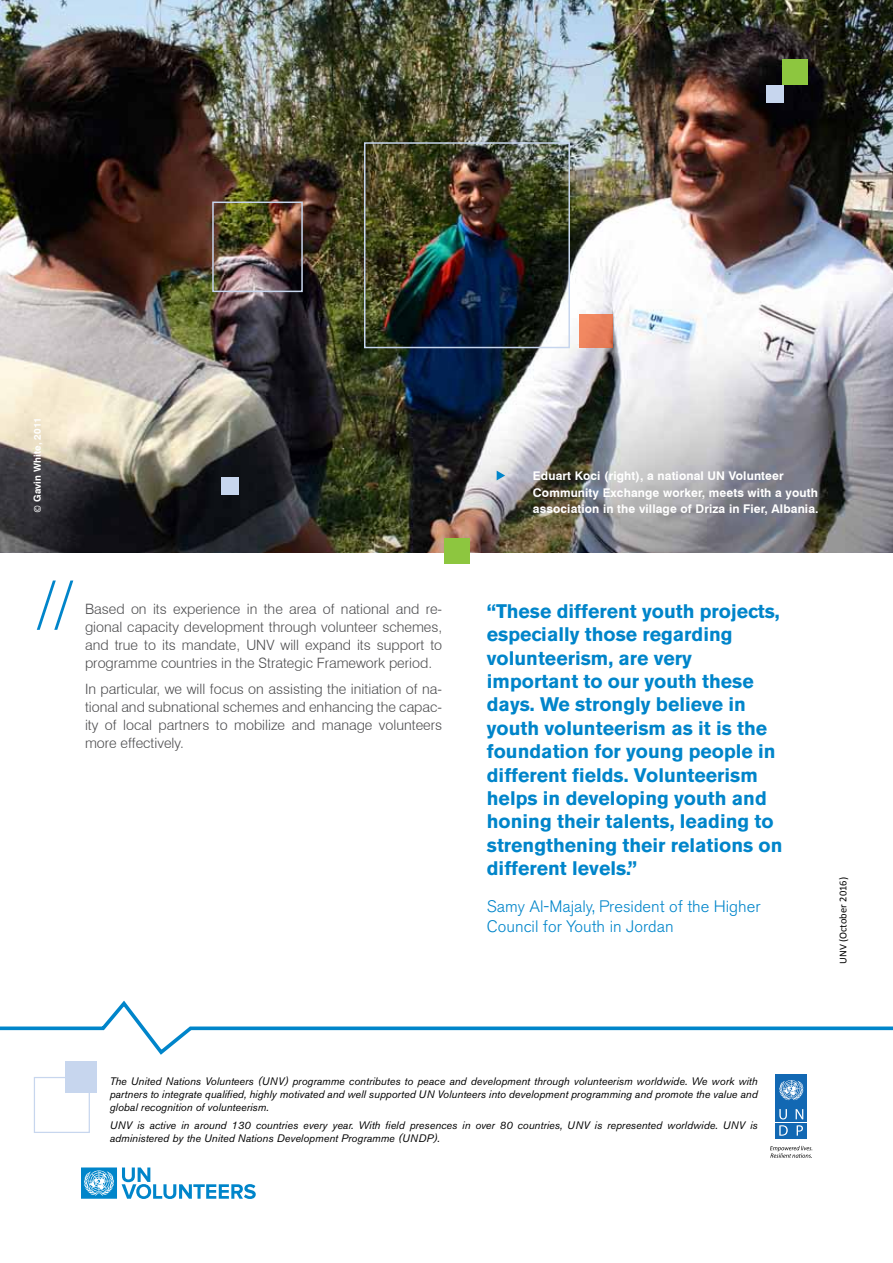
<style>
.page{position:relative;width:893px;height:1263px;background:#fff}
.page>*{position:absolute;margin:0;border:0;box-sizing:border-box;transform-origin:0 0}
.t1{font:300 60px "Swiss 721 BT";color:#0085ca}
.t2{font:700 19.5px/23.4px "Akzidenz Grotesk BE";color:#0085ca}
.t3{font:300 16.5px/19.8px "Akzidenz Grotesk BE";color:#0085ca}
.t4{font:300 14.25px/18px "Swiss 721 BT";color:#4d4d4f;text-align:justify}
.t5{font:700 12px/16.5px "Swiss 721 BT";letter-spacing:.01em;color:#fff}
.t6{font:italic 10.8px/12.9px "Akzidenz Grotesk BE";color:#000;text-align:justify}
.t7{font:10.5px "Calibri";color:#000}
.t8{font:700 9.75px "Swiss 721 BT";letter-spacing:.01em;color:#fff}
.s1{font-family:"Calibri";font-weight:400}
</style>
<div class="page">
<img style="left:0;top:0;width:893px;height:553px">
<div style="left:364px;top:142px;width:206px;height:206px;border:2px solid #c7d6ee"></div>
<div style="left:782px;top:60px;width:26px;height:25px;background:#8dc63f"></div>
<div style="left:579px;top:314px;width:34px;height:34px;background:#ea805c"></div>
<div style="left:445px;top:539px;width:25px;height:25px;background:#8dc63f"></div>
<div style="left:212px;top:202px;width:91px;height:90px;border:2px solid #c7d6ee"></div>
<div style="left:221px;top:477px;width:17px;height:18px;background:#c7d6ee"></div>
<div style="left:766px;top:85px;width:17px;height:17px;background:#c7d6ee"></div>
<svg style="left:0;top:1000px;width:893px;height:55px"></svg>
<svg style="left:81px;top:1167px;width:175px;height:32px"></svg>
<div style="left:775px;top:1106px;width:16px;height:16px;background:#1268b3"></div>
<svg style="left:779px;top:1109px;width:8px;height:10px"></svg>
<svg style="left:792px;top:1106px;width:15px;height:16px"></svg>
<svg style="left:796px;top:1109px;width:7px;height:10px"></svg>
<div style="left:792px;top:1123px;width:15px;height:15px;background:#1268b3"></div>
<svg style="left:797px;top:1125px;width:6px;height:10px"></svg>
<div style="left:775px;top:1123px;width:16px;height:15px;background:#1268b3"></div>
<svg style="left:779px;top:1125px;width:9px;height:11px"></svg>
<div style="left:775px;top:1074px;width:32px;height:31px;background:#1268b3"></div>
<svg style="left:779px;top:1080px;width:24px;height:20px"></svg>
<svg style="left:770px;top:1146px;width:42px;height:12px"></svg>
<div style="left:34px;top:1077px;width:56px;height:56px;border:1px solid #c7d6ee"></div>
<div style="left:66px;top:1061px;width:31px;height:32px;background:#c7d6ee"></div>
<svg style="left:497px;top:471px;width:8px;height:9px"></svg>
<p class="t8" style="left:31px;top:513px;width:97px;rotate:-90deg"><span class="s1">©</span> Gavin White, 2011</p>
<h1 class="t1" style="left:38px;top:567px;width:37px">//</h1>
<h3 class="t4" style="left:85px;top:600px;width:359px">Based on its experience in the area of national and re&shy;gional capacity development through volunteer schemes, and true to its mandate, UNV will expand its support to programme countries in the Strategic Framework period.</h3>
<h3 class="t4" style="left:85px;top:680px;width:359px">In particular, we will focus on assisting the initiation of na&shy;tional and subnational schemes and enhancing the capac&shy;ity of local partners to mobilize and manage volunteers more effectively.</h3>
<p class="t5" style="left:533px;top:467px;width:287px">Eduart Koci (right), a national UN Volunteer<br>Community Exchange worker, meets with a youth association in the village of Driza in Fier, Albania.</p>
<p class="t2" style="left:487px;top:599px;width:297px">“These different youth projects, especially those regarding volunteerism, are very important to our youth these days. We strongly believe in youth volunteerism as it is the foundation for young people in different fields. Volunteerism helps in developing youth and honing their talents, leading to strengthening their relations on different levels.”</p>
<h3 class="t3" style="left:487px;top:897px;width:275px">Samy Al-Majaly, President of the Higher<br>Council for Youth in Jordan</h3>
<p class="t7" style="left:837px;top:964px;width:88px;rotate:-90deg">UNV (October 2016)</p>
<p class="t6" style="left:110px;top:1075px;width:649px">The United Nations Volunteers (UNV) programme contributes to peace and development through volunteerism worldwide. We work with partners to integrate qualified, highly motivated and well supported UN Volunteers into development programming and promote the value and global recognition of volunteerism.</p>
<p class="t6" style="left:110px;top:1118px;width:649px">UNV is active in around 130 countries every year. With field presences in over 80 countries, UNV is represented worldwide. UNV is administered by the United Nations Development Programme (UNDP).</p>
</div>
